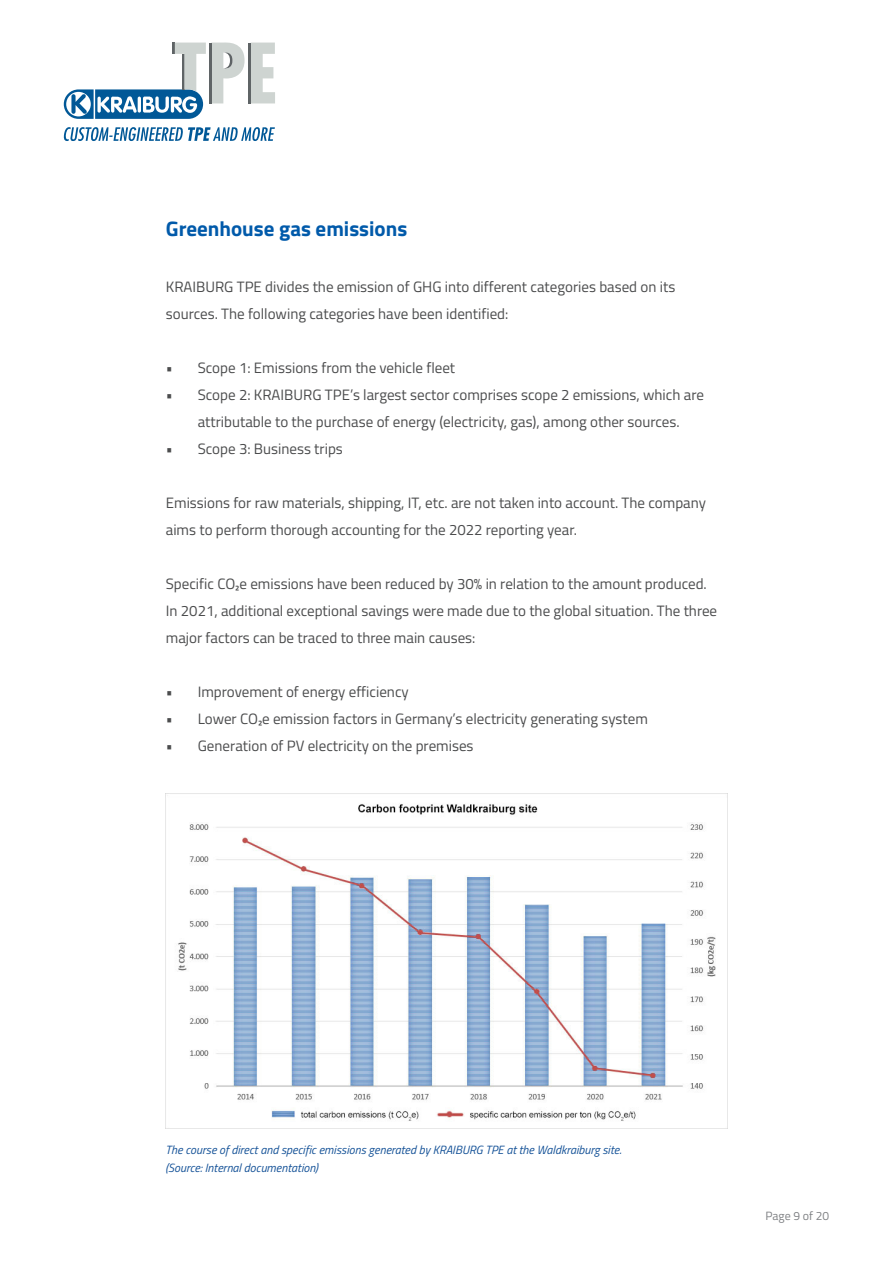
<style>
.page{position:relative;width:893px;height:1263px;background:#fff}
.page>*{position:absolute;margin:0;border:0;box-sizing:border-box;transform-origin:0 0}
.t1{font:700 21px "Titillium Web";color:#015aaa}
.t2{font:15px/27px "Titillium Web";color:#4b4c4d}
.t3{font:italic 12px/18px "Titillium Web";color:#165398}
.t4{font:12px "Titillium Web";color:#808285}
</style>
<div class="page">
<svg style="left:251px;top:43px;width:24px;height:60px"></svg>
<hr style="left:248px;top:43px;width:3px;height:60px;background:#5f6466">
<svg style="left:64px;top:127px;width:211px;height:14px"></svg>
<svg style="left:64px;top:43px;width:181px;height:76px"></svg>
<img style="left:166px;top:793px;width:561px;height:328px">
<p class="t1" style="left:166px;top:213px;width:243px">Greenhouse gas emissions</p>
<p class="t2" style="left:166px;top:272px;width:511px">KRAIBURG TPE divides the emission of GHG into different categories based on its sources. The following categories have been identified:</p>
<p class="t2" style="left:166px;top:353px;width:291px">• Scope 1: Emissions from the vehicle fleet</p>
<p class="t2" style="left:166px;top:380px;width:540px;text-align:center">• Scope 2: KRAIBURG TPE’s largest sector comprises scope 2 emissions, which are attributable to the purchase of energy (electricity, gas), among other sources.</p>
<p class="t2" style="left:166px;top:434px;width:179px">• Scope 3: Business trips</p>
<p class="t2" style="left:166px;top:488px;width:542px">Emissions for raw materials, shipping, IT, etc. are not taken into account. The company aims to perform thorough accounting for the 2022 reporting year.</p>
<p class="t2" style="left:166px;top:569px;width:553px">Specific CO₂e emissions have been reduced by 30% in relation to the amount produced.<br>In 2021, additional exceptional savings were made due to the global situation. The three major factors can be traced to three main causes:</p>
<p class="t2" style="left:166px;top:677px;width:244px">• Improvement of energy efficiency</p>
<p class="t2" style="left:166px;top:704px;width:484px">• Lower CO₂e emission factors in Germany’s electricity generating system</p>
<p class="t2" style="left:166px;top:731px;width:309px">• Generation of PV electricity on the premises</p>
<p class="t3" style="left:166px;top:1140px;width:457px">The course of direct and specific emissions generated by KRAIBURG TPE at the Waldkraiburg site. (Source: Internal documentation)</p>
<p class="t4" style="left:765px;top:1207px;width:65px">Page 9 of 20</p>
</div>
